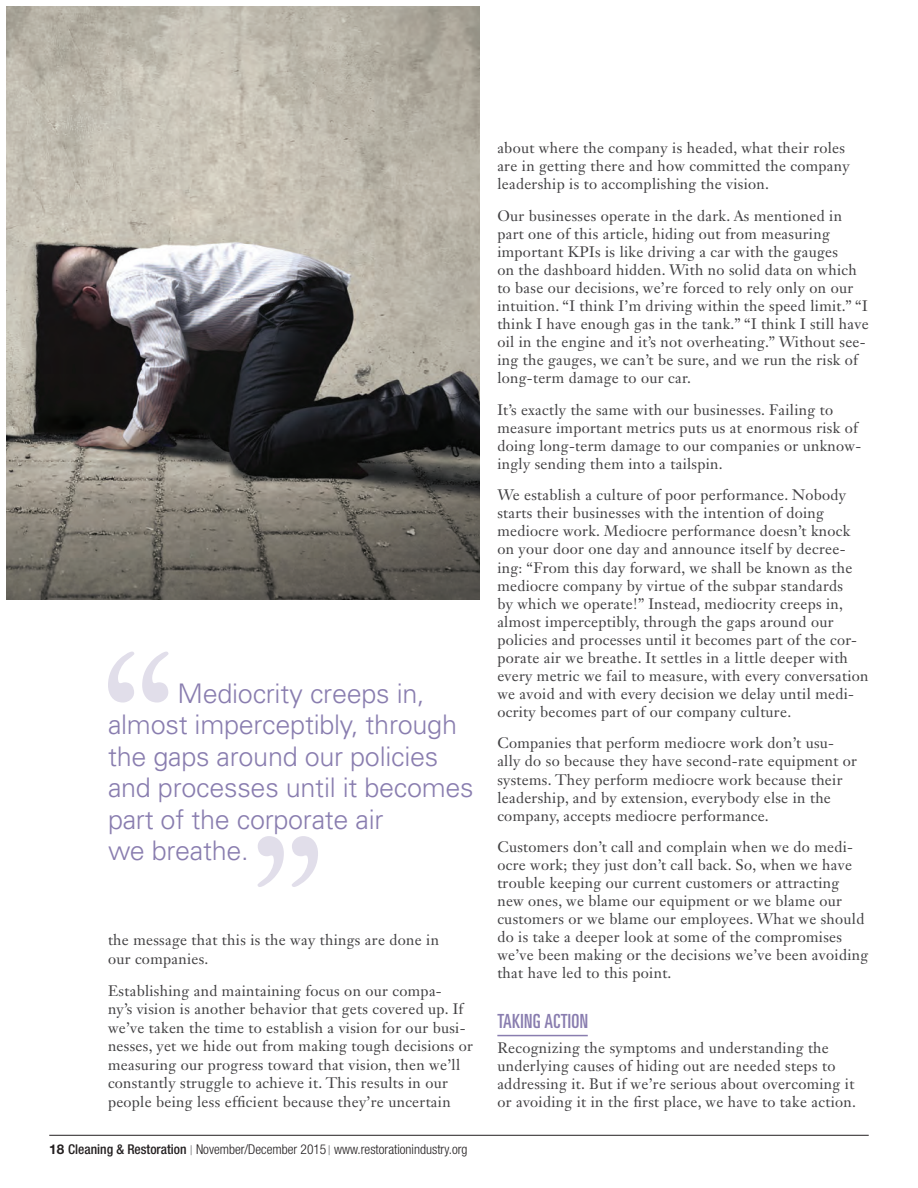
<style>
.page{position:relative;width:918px;height:1188px;background:#fff}
.page>*{position:absolute;margin:0;border:0;box-sizing:border-box;transform-origin:0 0}
.t1{font:300 27px/31.5px "Univers LT Std";letter-spacing:-.01em;color:#897daf}
.t2{font:ultra-condensed 19.5px "Univers LT Std";letter-spacing:.02em;color:#897daf}
.t3{font:15px/18px "Janson Text LT Std";letter-spacing:.02em;color:#414042}
.t4{font:300 condensed 13.5px "Helvetica Neue LT Std";color:#231f20}
.s1{font-weight:700;font-stretch:normal}
.s2{font-weight:500}
.s3{color:#6d6e71}
</style>
<div class="page">
<hr style="left:49px;top:1135px;width:820px;height:1px;background:#231f20">
<hr style="left:497px;top:1035px;width:91px;height:1px;background:#897daf">
<img style="left:7px;top:7px;width:472px;height:592px">
<svg style="left:108px;top:651px;width:61px;height:52px"></svg>
<svg style="left:258px;top:836px;width:60px;height:51px"></svg>
<h1 class="t1" style="left:108px;top:679px;width:367px;text-indent:69px">Mediocrity creeps in, almost imperceptibly, through the gaps around our policies and processes until it becomes part of the corporate air<br>we breathe.</h1>
<p class="t3" style="left:108px;top:932px;width:333px;line-height:18.6px">the message that this is the way things are done in our companies.</p>
<p class="t3" style="left:108px;top:982px;width:367px;line-height:18.6px">Establishing and maintaining focus on our compa-<br>ny’s vision is another behavior that gets covered up. If we’ve taken the time to establish a vision for our busi&shy;nesses, yet we hide out from making tough decisions or measuring our progress toward that vision, then we’ll constantly struggle to achieve it. This results in our people being less efficient because they’re uncertain</p>
<p class="t4" style="left:49px;top:1144px;width:420px"><span class="s1">18</span> <span class="s2">Cleaning &amp; Restoration</span> <span class="s3">|</span> November/December 2015 <span class="s3">|</span> www.restorationindustry.org</p>
<p class="t3" style="left:497px;top:140px;width:354px">about where the company is headed, what their roles are in getting there and how committed the company leadership is to accomplishing the vision.</p>
<p class="t3" style="left:497px;top:208px;width:373px">Our businesses operate in the dark. As mentioned in part one of this article, hiding out from measuring important KPIs is like driving a car with the gauges<br>on the dashboard hidden. With no solid data on which to base our decisions, we’re forced to rely only on our intuition. “I think I’m driving within the speed limit.” “I think I have enough gas in the tank.” “I think I still have oil in the engine and it’s not overheating.” Without see&shy;ing the gauges, we can’t be sure, and we run the risk of long-term damage to our car.</p>
<p class="t3" style="left:497px;top:402px;width:365px">It’s exactly the same with our businesses. Failing to measure important metrics puts us at enormous risk of doing long-term damage to our companies or unknow&shy;ingly sending them into a tailspin.</p>
<p class="t3" style="left:497px;top:487px;width:373px">We establish a culture of poor performance. Nobody starts their businesses with the intention of doing mediocre work. Mediocre performance doesn’t knock on your door one day and announce itself by decree&shy;ing: “From this day forward, we shall be known as the mediocre company by virtue of the subpar standards<br>by which we operate!” Instead, mediocrity creeps in, almost imperceptibly, through the gaps around our policies and processes until it becomes part of the cor&shy;porate air we breathe. It settles in a little deeper with every metric we fail to measure, with every conversation we avoid and with every decision we delay until medi&shy;ocrity becomes part of our company culture.</p>
<p class="t3" style="left:497px;top:735px;width:361px">Companies that perform mediocre work don’t usu&shy;ally do so because they have second-rate equipment or systems. They perform mediocre work because their leadership, and by extension, everybody else in the company, accepts mediocre performance.</p>
<p class="t3" style="left:497px;top:839px;width:372px">Customers don’t call and complain when we do medi&shy;ocre work; they just don’t call back. So, when we have trouble keeping our current customers or attracting new ones, we blame our equipment or we blame our customers or we blame our employees. What we should do is take a deeper look at some of the compromises we’ve been making or the decisions we’ve been avoiding that have led to this point.</p>
<h2 class="t2" style="left:497px;top:1010px;width:92px">TAKING ACTION</h2>
<p class="t3" style="left:497px;top:1040px;width:360px">Recognizing the symptoms and understanding the underlying causes of hiding out are needed steps to addressing it. But if we’re serious about overcoming it or avoiding it in the first place, we have to take action.</p>
</div>
